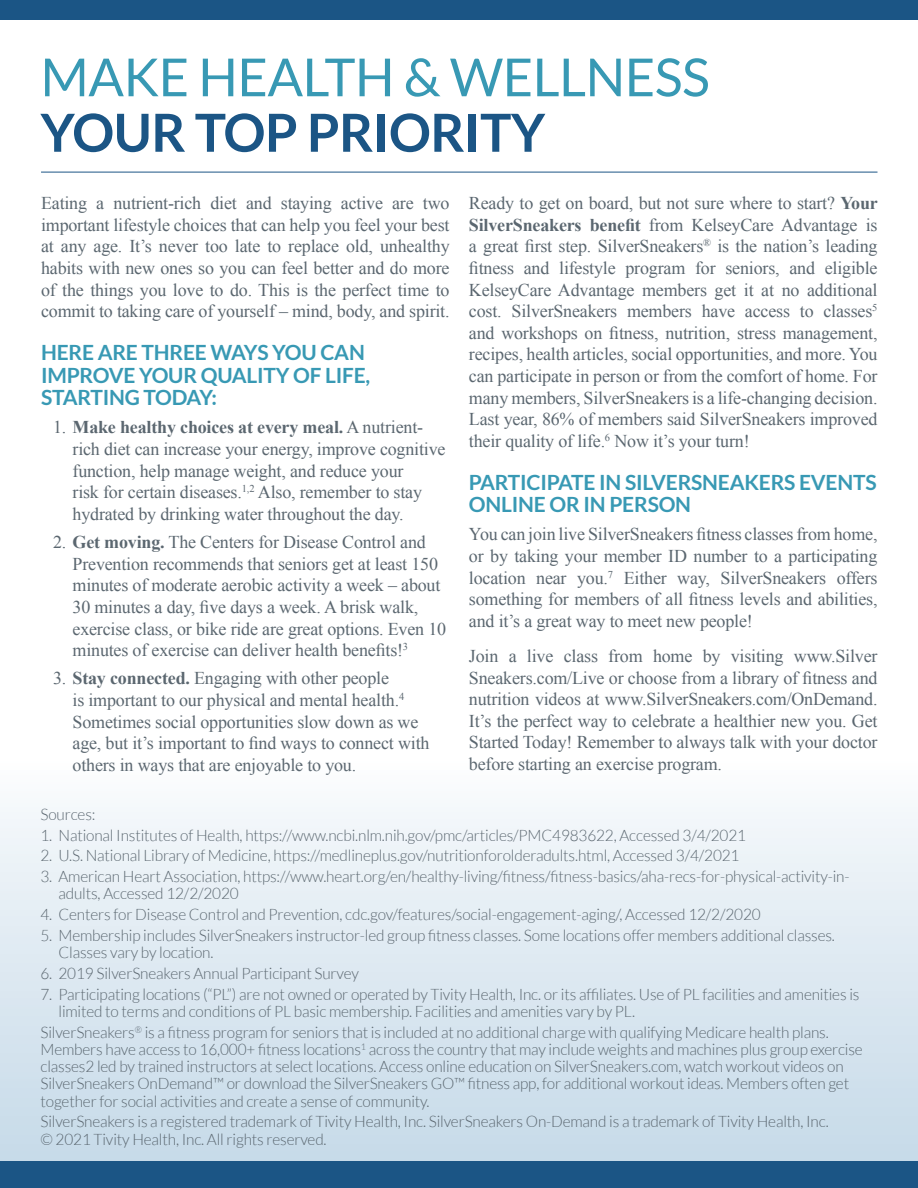
<style>
.page{position:relative;width:918px;height:1188px;background:#fff}
.page>*{position:absolute;margin:0;border:0;box-sizing:border-box;transform-origin:0 0}
.t1{font:52.5px "Lato";letter-spacing:-.01em;color:#3899b4}
.t2{font:700 52.5px "Lato";letter-spacing:-.01em;color:#1b5585}
.t3{font:700 21px/22.5px "Lato";letter-spacing:-.01em;color:#3899b4}
.t4{font:18px/21.6px "Times New Roman";letter-spacing:-.01em;color:#5b6770;text-align:justify}
.t5{font:300 15.75px/17.2px "Lato";letter-spacing:-.01em;color:#5b6770}
.s1{font-weight:700}
</style>
<div class="page">
<div style="left:0;top:758px;width:918px;height:430px;background:linear-gradient(to bottom,#fbfcfd,#c1d7e7)"></div>
<div style="left:0;top:0;width:918px;height:20px;background:#1b5585"></div>
<div style="left:0;top:1161px;width:918px;height:27px;background:#1b5585"></div>
<hr style="left:41px;top:172px;width:837px;height:1px;background:#1b5585">
<h1 class="t1" style="left:40px;top:48px;width:671px">MAKE HEALTH &amp; WELLNESS</h1>
<h1 class="t2" style="left:40px;top:103px;width:506px">YOUR TOP PRIORITY</h1>
<p class="t4" style="left:41px;top:192px;width:410px">Eating a nutrient-rich diet and staying active are two important lifestyle choices that can help you feel your best at any age. It’s never too late to replace old, unhealthy habits with new ones so you can feel better and do more of the things you love to do. This is the perfect time to commit to taking care of yourself – mind, body, and spirit.</p>
<p class="t3" style="left:41px;top:341px;width:331px">HERE ARE THREE WAYS YOU CAN<br>IMPROVE YOUR QUALITY OF LIFE,<br>STARTING TODAY:</p>
<p class="t4" style="left:73px;top:416px;width:375px;text-align:left;text-indent:-19px">1. <span class="s1">Make healthy choices at every meal.</span> A nutrient&shy;rich diet can increase your energy, improve cognitive function, help manage weight, and reduce your<br>risk for certain diseases.<sup>1,2</sup> Also, remember to stay hydrated by drinking water throughout the day.</p>
<p class="t4" style="left:73px;top:531px;width:375px;text-align:left;text-indent:-19px">2. <span class="s1">Get moving.</span> The Centers for Disease Control and Prevention recommends that seniors get at least 150 minutes of moderate aerobic activity a week – about 30 minutes a day, five days a week. A brisk walk, exercise class, or bike ride are great options. Even 10 minutes of exercise can deliver health benefits!<sup>3</sup></p>
<p class="t4" style="left:73px;top:667px;width:359px;text-align:left;text-indent:-19px">3. <span class="s1">Stay connected.</span> Engaging with other people<br>is important to our physical and mental health.<sup>4<br></sup>Sometimes social opportunities slow down as we age, but it’s important to find ways to connect with others in ways that are enjoyable to you.</p>
<p class="t4" style="left:469px;top:192px;width:410px">Ready to get on board, but not sure where to start? <span class="s1">Your SilverSneakers benefit</span> from KelseyCare Advantage is a great first step. SilverSneakers<sup>®</sup> is the nation’s leading fitness and lifestyle program for seniors, and eligible KelseyCare Advantage members get it at no additional cost. SilverSneakers members have access to classes<sup>5 </sup>and workshops on fitness, nutrition, stress management, recipes, health articles, social opportunities, and more. You can participate in person or from the comfort of home. For many members, SilverSneakers is a life-changing decision.<br>Last year, 86% of members said SilverSneakers improved their quality of life.<sup>6</sup> Now it’s your turn!</p>
<p class="t3" style="left:469px;top:470px;width:409px">PARTICIPATE IN SILVERSNEAKERS EVENTS<br>ONLINE OR IN PERSON</p>
<p class="t4" style="left:469px;top:523px;width:410px">You can join live SilverSneakers fitness classes from home, or by taking your member ID number to a participating location near you.<sup>7</sup> Either way, SilverSneakers offers something for members of all fitness levels and abilities, and it’s a great way to meet new people!</p>
<p class="t4" style="left:469px;top:645px;width:410px">Join a live class from home by visiting www.Silver Sneakers.com/Live or choose from a library of fitness and nutrition videos at www.SilverSneakers.com/OnDemand.<br>It’s the perfect way to celebrate a healthier new you. Get Started Today! Remember to always talk with your doctor before starting an exercise program.</p>
<p class="t5" style="left:40px;top:806px;width:57px">Sources:</p>
<p class="t5" style="left:40px;top:826px;width:707px">1. National Institutes of Health, https://www.ncbi.nlm.nih.gov/pmc/articles/PMC4983622, Accessed 3/4/2021</p>
<p class="t5" style="left:40px;top:847px;width:701px">2. U.S. National Library of Medicine, https://medlineplus.gov/nutritionforolderadults.html, Accessed 3/4/2021</p>
<p class="t5" style="left:58px;top:868px;width:793px;text-indent:-18px">3. American Heart Association, https://www.heart.org/en/healthy-living/fitness/fitness-basics/aha-recs-for-physical-activity-in&shy;adults, Accessed 12/2/2020</p>
<p class="t5" style="left:40px;top:906px;width:722px">4. Centers for Disease Control and Prevention, cdc.gov/features/social-engagement-aging/, Accessed 12/2/2020</p>
<p class="t5" style="left:58px;top:927px;width:778px;text-indent:-18px">5. Membership includes SilverSneakers instructor-led group fitness classes. Some locations offer members additional classes.<br>Classes vary by location.</p>
<p class="t5" style="left:41px;top:965px;width:320px">6. 2019 SilverSneakers Annual Participant Survey</p>
<p class="t5" style="left:58px;top:986px;width:802px;text-indent:-18px">7. Participating locations (“PL”) are not owned or operated by Tivity Health, Inc. or its affiliates. Use of PL facilities and amenities is limited to terms and conditions of PL basic membership. Facilities and amenities vary by PL.</p>
<p class="t5" style="left:41px;top:1024px;width:824px">SilverSneakers<sup>®</sup> is a fitness program for seniors that is included at no additional charge with qualifying Medicare health plans.<br>Members have access to 16,000+ fitness locations<sup>1</sup> across the country that may include weights and machines plus group exercise classes2 led by trained instructors at select locations. Access online education on SilverSneakers.com, watch workout videos on SilverSneakers OnDemand™ or download the SilverSneakers GO™ fitness app, for additional workout ideas. Members often get together for social activities and create a sense of community.</p>
<p class="t5" style="left:40px;top:1113px;width:790px">SilverSneakers is a registered trademark of Tivity Health, Inc. SilverSneakers On-Demand is a trademark of Tivity Health, Inc. © 2021 Tivity Health, Inc. All rights reserved.</p>
</div>
